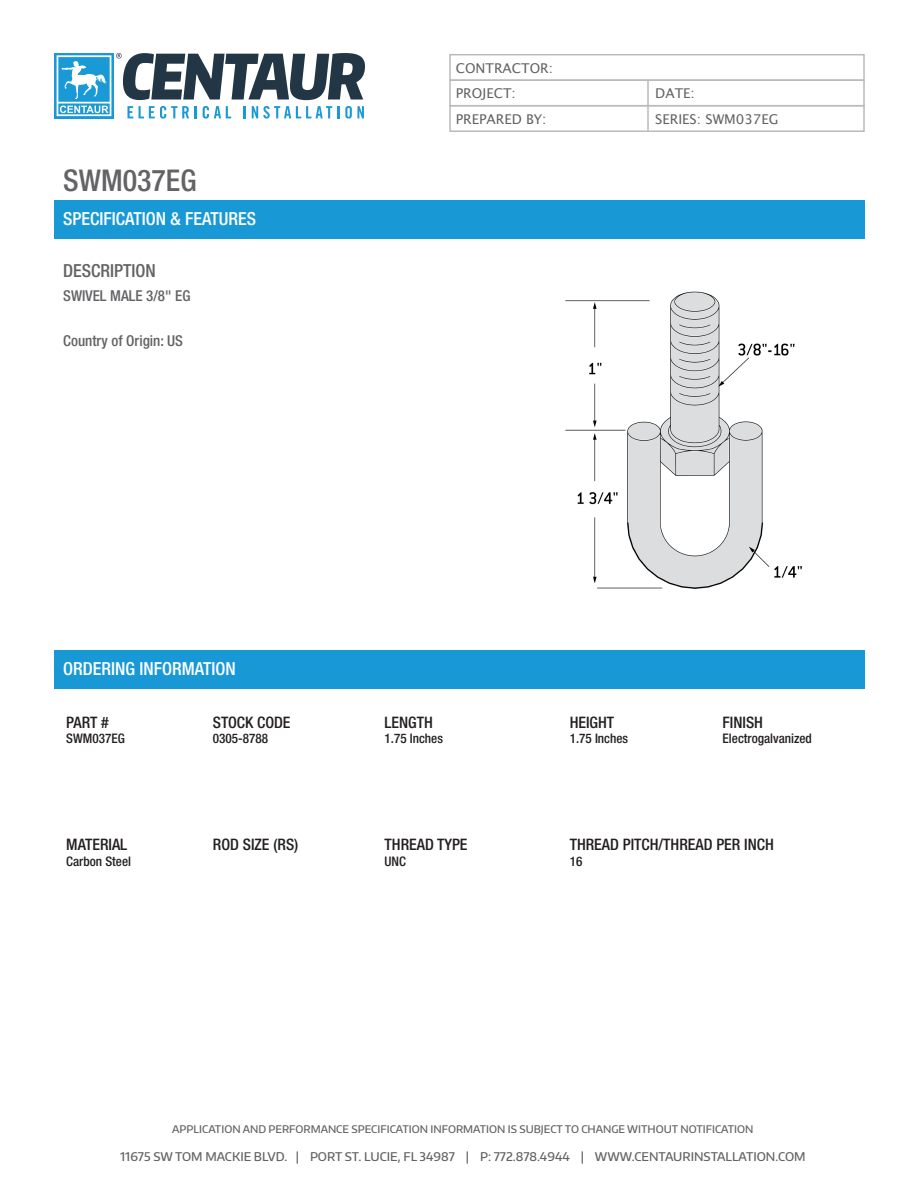
<style>
.page{position:relative;width:918px;height:1188px;background:#fff}
.page>*{position:absolute;margin:0;border:0;box-sizing:border-box;transform-origin:0 0}
.t1{font:500 condensed 30px "Helvetica Neue";color:#636366}
.t2{font:500 condensed 18px "Helvetica Neue";color:#fff}
.t3{font:500 condensed 18px "Helvetica Neue";color:#636366}
.t4{font:500 condensed 15.9px "Helvetica Neue";color:#231f20}
.t5{font:500 condensed 15px "Helvetica Neue";color:#636366}
.t6{font:13.5px "Lucida Grande";color:#636366}
.t7{font:500 condensed 13.2px "Helvetica Neue";color:#231f20}
.t8{font:500 12px "Encode Sans Normal";color:#636366}
.t9{font:500 10.5px "Encode Sans Normal";color:#636366}
</style>
<div class="page">
<svg style="left:54px;top:53px;width:3px;height:65px"></svg>
<svg style="left:57px;top:53px;width:308px;height:65px"></svg>
<div style="left:449px;top:54px;width:416px;height:27px;border:2px solid #babbbb"></div>
<div style="left:449px;top:79px;width:416px;height:27px;border:2px solid #babbbb"></div>
<hr style="left:647px;top:80px;width:2px;height:25px;background:#babbbb">
<div style="left:449px;top:105px;width:416px;height:27px;border:2px solid #babbbb"></div>
<hr style="left:647px;top:106px;width:2px;height:24px;background:#babbbb">
<div style="left:54px;top:200px;width:811px;height:39px;background:#1899d6"></div>
<div style="left:54px;top:650px;width:811px;height:39px;background:#1899d6"></div>
<img style="left:565px;top:292px;width:237px;height:297px">
<p class="t1" style="left:63px;top:163px;width:135px">SWM037EG</p>
<p class="t2" style="left:63px;top:208px;width:195px">SPECIFICATION &amp; FEATURES</p>
<p class="t3" style="left:63px;top:260px;width:94px">DESCRIPTION</p>
<p class="t5" style="left:63px;top:286px;width:129px">SWIVEL MALE 3/8" EG</p>
<p class="t5" style="left:63px;top:331px;width:121px">Country of Origin: US</p>
<p class="t6" style="left:456px;top:60px;width:99px">CONTRACTOR:</p>
<p class="t6" style="left:456px;top:86px;width:62px">PROJECT:</p>
<p class="t6" style="left:655px;top:86px;width:41px">DATE:</p>
<p class="t6" style="left:456px;top:111px;width:92px">PREPARED BY:</p>
<p class="t6" style="left:655px;top:111px;width:125px">SERIES: SWM037EG</p>
<p class="t2" style="left:63px;top:658px;width:174px">ORDERING INFORMATION</p>
<p class="t4" style="left:66px;top:712px;width:44px">PART #</p>
<p class="t7" style="left:66px;top:731px;width:60px">SWM037EG</p>
<p class="t4" style="left:213px;top:712px;width:79px">STOCK CODE</p>
<p class="t7" style="left:213px;top:731px;width:57px">0305-8788</p>
<p class="t4" style="left:385px;top:712px;width:50px">LENGTH</p>
<p class="t7" style="left:385px;top:731px;width:60px">1.75 Inches</p>
<p class="t4" style="left:570px;top:712px;width:46px">HEIGHT</p>
<p class="t7" style="left:570px;top:731px;width:60px">1.75 Inches</p>
<p class="t4" style="left:723px;top:712px;width:42px">FINISH</p>
<p class="t7" style="left:723px;top:731px;width:91px">Electrogalvanized</p>
<p class="t4" style="left:66px;top:835px;width:63px">MATERIAL</p>
<p class="t7" style="left:66px;top:854px;width:66px">Carbon Steel</p>
<p class="t4" style="left:213px;top:835px;width:87px">ROD SIZE (RS)</p>
<p class="t4" style="left:385px;top:835px;width:85px">THREAD TYPE</p>
<p class="t7" style="left:385px;top:854px;width:23px">UNC</p>
<p class="t4" style="left:570px;top:835px;width:206px">THREAD PITCH/THREAD PER INCH</p>
<p class="t7" style="left:570px;top:854px;width:14px">16</p>
<p class="t9" style="left:172px;top:1122px;width:583px">APPLICATION AND PERFORMANCE SPECIFICATION INFORMATION IS SUBJECT TO CHANGE WITHOUT NOTIFICATION</p>
<p class="t8" style="left:120px;top:1149px;width:687px">11675 SW TOM MACKIE BLVD. | PORT ST. LUCIE, FL 34987 | P: 772.878.4944 | WWW.CENTAURINSTALLATION.COM</p>
</div>
